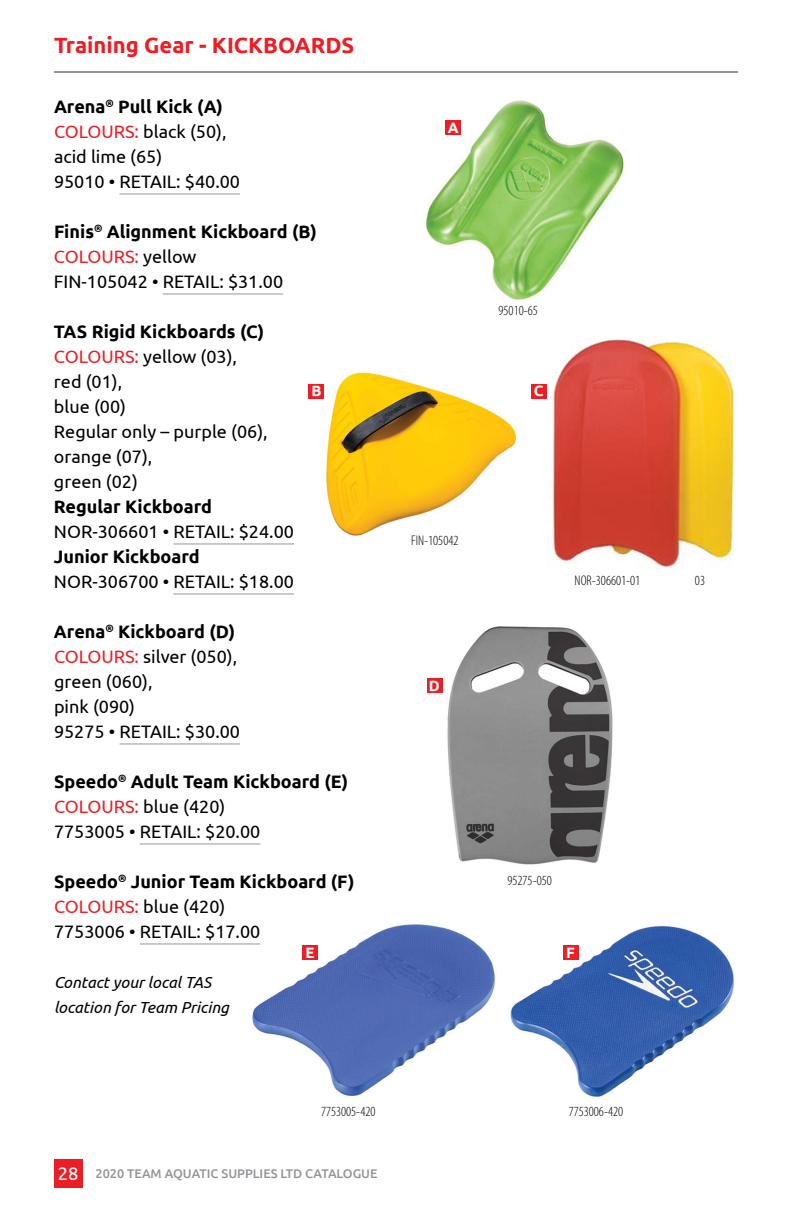
<style>
.page{position:relative;width:792px;height:1224px;background:#fff}
.page>*{position:absolute;margin:0;border:0;box-sizing:border-box;transform-origin:0 0}
.t1{font:700 22px "Ubuntu";color:#ed1d24}
.t2{font:18px/25px "Ubuntu";color:#000}
.t3{font:700 18px "Ubuntu";color:#000}
.t4{font:italic 16px/25px "Ubuntu";color:#000}
.t5{font:700 15px "Ubuntu";color:#fff}
.t6{font:300 condensed 14px "Myriad Pro";color:#000}
.t7{font:500 12.6px "Ubuntu";color:#939598}
.s1{font-weight:700}
.s2{color:#ed1d24}
.s3{font-weight:400;font-size:18.4px;color:#fff}
</style>
<div class="page">
<div style="left:54px;top:1159px;width:29px;height:29px;background:#ed1d24"></div>
<img style="left:325px;top:372px;width:192px;height:164px">
<img style="left:551px;top:339px;width:184px;height:229px">
<img style="left:442px;top:626px;width:171px;height:239px">
<img style="left:248px;top:924px;width:247px;height:173px">
<img style="left:510px;top:925px;width:225px;height:172px">
<hr style="left:54px;top:71px;width:684px;height:2px;background:#939598">
<hr style="left:120px;top:193px;width:120px;height:1px;background:#939598">
<hr style="left:163px;top:293px;width:120px;height:1px;background:#939598">
<hr style="left:174px;top:543px;width:120px;height:1px;background:#939598">
<hr style="left:174px;top:593px;width:120px;height:1px;background:#939598">
<hr style="left:120px;top:743px;width:120px;height:1px;background:#939598">
<hr style="left:140px;top:843px;width:120px;height:1px;background:#939598">
<hr style="left:140px;top:943px;width:120px;height:1px;background:#939598">
<img style="left:425px;top:100px;width:199px;height:201px">
<div style="left:446px;top:120px;width:15px;height:15px;background:#ed1d24"></div>
<div style="left:309px;top:384px;width:15px;height:15px;background:#ed1d24"></div>
<div style="left:531px;top:384px;width:15px;height:15px;background:#ed1d24"></div>
<div style="left:427px;top:678px;width:15px;height:15px;background:#ed1d24"></div>
<div style="left:302px;top:945px;width:16px;height:15px;background:#ed1d24"></div>
<div style="left:563px;top:945px;width:15px;height:15px;background:#ed1d24"></div>
<p class="t1" style="left:54px;top:32px;width:302px">Training Gear - KICKBOARDS</p>
<p class="t2" style="left:54px;top:94px;width:188px"><span class="s1">Arena</span><sup>®</sup> <span class="s1">Pull Kick (A)<br></span><span class="s2">COLOURS:</span> black (50), acid lime (65)<br>95010 • RETAIL: $40.00</p>
<p class="t2" style="left:54px;top:219px;width:264px"><span class="s1">Finis</span><sup>®</sup> <span class="s1">Alignment Kickboard (B)<br></span><span class="s2">COLOURS:</span> yellow<br>FIN-105042 • RETAIL: $31.00</p>
<p class="t2" style="left:54px;top:319px;width:215px"><span class="s1">TAS Rigid Kickboards (C)<br></span><span class="s2">COLOURS:</span> yellow (03), red (01),<br>blue (00)<br>Regular only – purple (06), orange (07),<br>green (02)</p>
<p class="t3" style="left:54px;top:496px;width:160px">Regular Kickboard</p>
<p class="t2" style="left:54px;top:519px;width:242px">NOR-306601 • RETAIL: $24.00</p>
<p class="t3" style="left:54px;top:546px;width:147px">Junior Kickboard</p>
<p class="t2" style="left:54px;top:569px;width:242px">NOR-306700 • RETAIL: $18.00</p>
<p class="t2" style="left:54px;top:619px;width:188px"><span class="s1">Arena</span><sup>®</sup> <span class="s1">Kickboard (D)<br></span><span class="s2">COLOURS:</span> silver (050), green (060),<br>pink (090)<br>95275 • RETAIL: $30.00</p>
<p class="t2" style="left:54px;top:769px;width:296px"><span class="s1">Speedo</span><sup>®</sup> <span class="s1">Adult Team Kickboard (E)<br></span><span class="s2">COLOURS:</span> blue (420)<br>7753005 • RETAIL: $20.00</p>
<p class="t2" style="left:54px;top:869px;width:302px"><span class="s1">Speedo</span><sup>®</sup> <span class="s1">Junior Team Kickboard (F)<br></span><span class="s2">COLOURS:</span> blue (420)<br>7753006 • RETAIL: $17.00</p>
<p class="t4" style="left:54px;top:969px;width:176px">Contact your local TAS location for Team Pricing</p>
<p class="t5" style="left:448px;top:118px;width:12px">A</p>
<p class="t6" style="left:499px;top:303px;width:41px">95010-65</p>
<p class="t5" style="left:311px;top:382px;width:12px">B</p>
<p class="t5" style="left:534px;top:382px;width:11px">C</p>
<p class="t6" style="left:411px;top:533px;width:49px">FIN-105042</p>
<p class="t6" style="left:575px;top:573px;width:67px">NOR-306601-01</p>
<p class="t6" style="left:695px;top:573px;width:12px">03</p>
<p class="t5" style="left:429px;top:676px;width:13px">D</p>
<p class="t6" style="left:507px;top:872px;width:46px">95275-050</p>
<p class="t5" style="left:305px;top:943px;width:11px">E</p>
<p class="t5" style="left:566px;top:943px;width:10px">F</p>
<p class="t6" style="left:321px;top:1104px;width:56px">7753005-420</p>
<p class="t6" style="left:569px;top:1104px;width:56px">7753006-420</p>
<p class="t7" style="left:58px;top:1165px;width:321px"><span class="s3">28</span> 2020 TEAM AQUATIC SUPPLIES LTD CATALOGUE</p>
</div>
